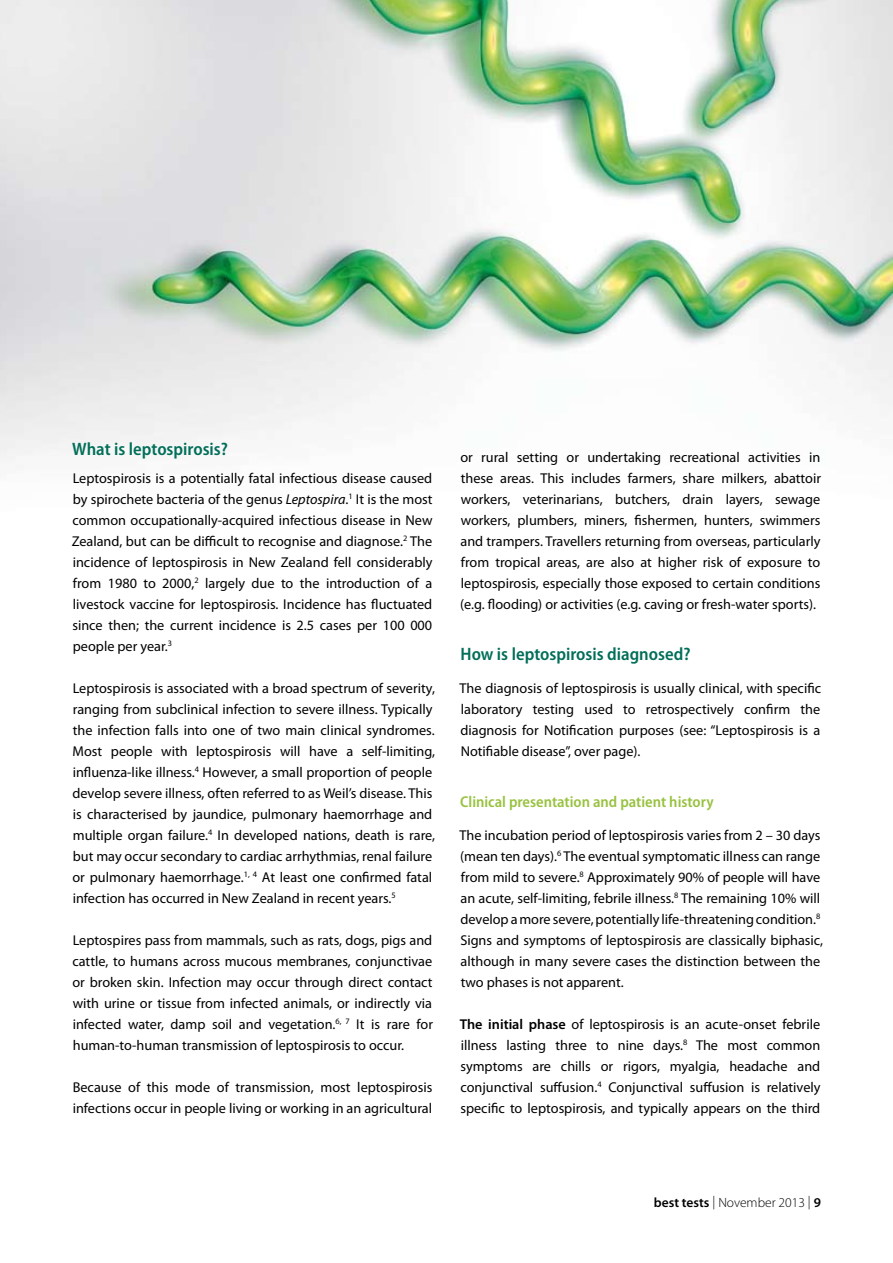
<style>
.page{position:relative;width:893px;height:1263px;background:#fff}
.page>*{position:absolute;margin:0;border:0;box-sizing:border-box;transform-origin:0 0}
.t1{font:600 semi-condensed 18px "Myriad Pro";color:#006e58}
.t2{font:600 semi-condensed 15.75px "Myriad Pro";color:#98c240}
.t3{font:14.25px/21px "Myriad Pro";color:#000;text-align:justify}
.t4{font:300 13.5px "Myriad Pro";color:#000}
.s1{font-style:italic}
.s2{font-weight:600}
</style>
<div class="page">
<img style="left:0;top:0;width:893px;height:460px">
<p class="t1" style="left:72px;top:439px;width:157px">What is leptospirosis?</p>
<p class="t3" style="left:72px;top:467px;width:362px">Leptospirosis is a potentially fatal infectious disease caused by spirochete bacteria of the genus <span class="s1">Leptospira</span>.<sup>1</sup> It is the most common occupationally-acquired infectious disease in New Zealand, but can be difficult to recognise and diagnose.<sup>2</sup> The incidence of leptospirosis in New Zealand fell considerably from 1980 to 2000,<sup>2</sup> largely due to the introduction of a livestock vaccine for leptospirosis. Incidence has fluctuated since then; the current incidence is 2.5 cases per 100 000 people per year.<sup>3</sup></p>
<p class="t3" style="left:72px;top:677px;width:364px;text-align:left">Leptospirosis is associated with a broad spectrum of severity, ranging from subclinical infection to severe illness. Typically the infection falls into one of two main clinical syndromes.<br>Most people with leptospirosis will have a self-limiting, influenza-like illness.<sup>4</sup> However, a small proportion of people develop severe illness, often referred to as Weil’s disease. This is characterised by jaundice, pulmonary haemorrhage and multiple organ failure.<sup>4</sup> In developed nations, death is rare, but may occur secondary to cardiac arrhythmias, renal failure or pulmonary haemorrhage.<sup>1,</sup> <sup>4</sup> At least one confirmed fatal infection has occurred in New Zealand in recent years.<sup>5</sup></p>
<p class="t3" style="left:72px;top:929px;width:362px">Leptospires pass from mammals, such as rats, dogs, pigs and cattle, to humans across mucous membranes, conjunctivae or broken skin. Infection may occur through direct contact with urine or tissue from infected animals, or indirectly via infected water, damp soil and vegetation.<sup>6,</sup> <sup>7</sup> It is rare for human-to-human transmission of leptospirosis to occur.</p>
<p class="t3" style="left:73px;top:1076px;width:361px">Because of this mode of transmission, most leptospirosis infections occur in people living or working in an agricultural</p>
<p class="t3" style="left:460px;top:447px;width:362px">or rural setting or undertaking recreational activities in these areas. This includes farmers, share milkers, abattoir workers, veterinarians, butchers, drain layers, sewage workers, plumbers, miners, fishermen, hunters, swimmers and trampers. Travellers returning from overseas, particularly from tropical areas, are also at higher risk of exposure to leptospirosis, especially those exposed to certain conditions (e.g. flooding) or activities (e.g. caving or fresh-water sports).</p>
<p class="t1" style="left:461px;top:644px;width:231px">How is leptospirosis diagnosed?</p>
<p class="t3" style="left:460px;top:677px;width:363px">The diagnosis of leptospirosis is usually clinical, with specific laboratory testing used to retrospectively confirm the diagnosis for Notification purposes (see: “Leptospirosis is a Notifiable disease”, over page).</p>
<p class="t2" style="left:460px;top:793px;width:255px">Clinical presentation and patient history</p>
<p class="t3" style="left:460px;top:824px;width:365px;text-align:left">The incubation period of leptospirosis varies from 2 – 30 days (mean ten days).<sup>6</sup> The eventual symptomatic illness can range from mild to severe.<sup>8</sup> Approximately 90% of people will have an acute, self-limiting, febrile illness.<sup>8</sup> The remaining 10% will develop a more severe, potentially life-threatening condition.<sup>8<br></sup>Signs and symptoms of leptospirosis are classically biphasic, although in many severe cases the distinction between the two phases is not apparent.</p>
<p class="t3" style="left:460px;top:1014px;width:362px"><span class="s2">The initial phase</span> of leptospirosis is an acute-onset febrile illness lasting three to nine days.<sup>8</sup> The most common symptoms are chills or rigors, myalgia, headache and conjunctival suffusion.<sup>4</sup> Conjunctival suffusion is relatively specific to leptospirosis, and typically appears on the third</p>
<p class="t4" style="left:654px;top:1194px;width:169px"><span class="s2">best tests</span> | November 2013 | <span class="s2">9</span></p>
</div>
